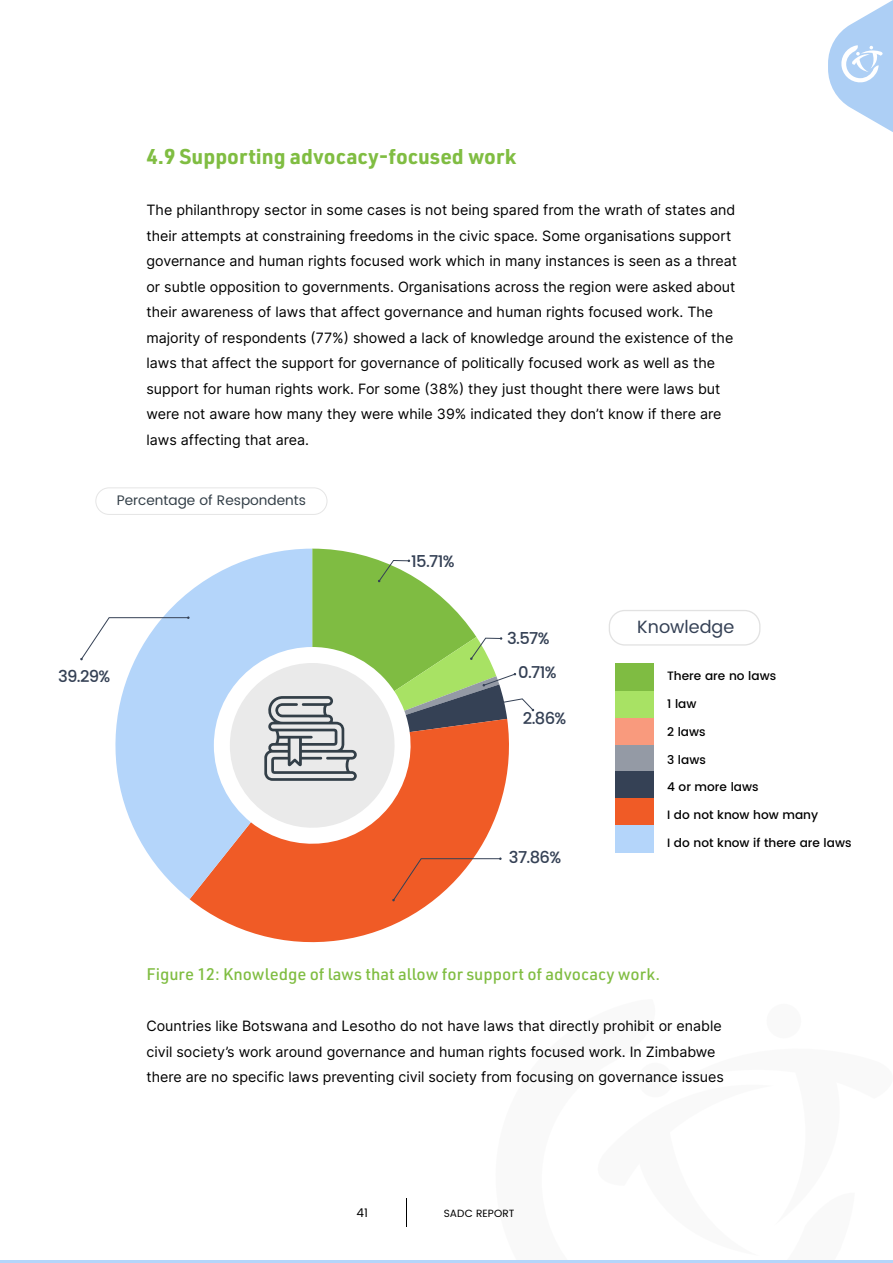
<style>
.page{position:relative;width:893px;height:1263px;background:#fff}
.page>*{position:absolute;margin:0;border:0;box-sizing:border-box;transform-origin:0 0}
.t1{font:700 21px "URWDIN";color:#80bd42}
.t2{font:17.7px "Poppins";color:#354155}
.t3{font:500 16.5px "URWDIN";color:#80bd42}
.t4{font:500 16.35px/33.3px "Poppins";letter-spacing:-.04em;color:#354155}
.t5{font:14.25px/25.5px "Inter";color:#000}
.t6{font:13.8px "Poppins";color:#333f48}
.t7{font:500 12.15px "Poppins";color:#000}
.t8{font:12px "Poppins";color:#000}
.t9{font:10.5px "Poppins";letter-spacing:.005em;color:#000}
</style>
<div class="page">
<svg style="left:406px;top:1198px;width:1px;height:28px"></svg>
<div style="left:609px;top:610px;width:151px;height:36px;border:1px solid #e2e2e2;border-radius:15px"></div>
<div style="left:615px;top:744px;width:39px;height:28px;background:#949aa5"></div>
<div style="left:615px;top:771px;width:39px;height:28px;background:#354155"></div>
<div style="left:615px;top:798px;width:39px;height:28px;background:#f05b26"></div>
<div style="left:615px;top:825px;width:39px;height:28px;background:#b4d5fa"></div>
<div style="left:615px;top:717px;width:39px;height:27px;background:#f99a7d"></div>
<div style="left:615px;top:690px;width:39px;height:27px;background:#a8e264"></div>
<div style="left:615px;top:663px;width:39px;height:27px;background:#7fbc42"></div>
<svg style="left:190px;top:838px;width:296px;height:105px;fill:#f05b26"></svg>
<svg style="left:115px;top:567px;width:197px;height:332px;fill:#b4d5fa"></svg>
<svg style="left:392px;top:857px;width:110px;height:44px"></svg>
<svg style="left:80px;top:616px;width:110px;height:44px"></svg>
<svg style="left:230px;top:549px;width:304px;height:289px"></svg>
<div style="left:95px;top:487px;width:232px;height:28px;border:1px solid #e5e5e5;border-radius:13px"></div>
<hr style="left:0;top:1260px;width:893px;height:3px;background:#b4d5fa">
<svg style="left:828px;top:0;width:65px;height:132px"></svg>
<h1 class="t1" style="left:146px;top:142px;width:371px">4.9 Supporting advocacy-focused work</h1>
<p class="t5" style="left:146px;top:197px;width:592px">The philanthropy sector in some cases is not being spared from the wrath of states and their attempts at constraining freedoms in the civic space. Some organisations support governance and human rights focused work which in many instances is seen as a threat or subtle opposition to governments. Organisations across the region were asked about their awareness of laws that affect governance and human rights focused work. The majority of respondents (77%) showed a lack of knowledge around the existence of the laws that affect the support for governance of politically focused work as well as the support for human rights work. For some (38%) they just thought there were laws but were not aware how many they were while 39% indicated they don’t know if there are laws affecting that area.</p>
<p class="t6" style="left:117px;top:491px;width:191px">Percentage of Respondents</p>
<p class="t4" style="left:411px;top:545px;width:45px">15.71%</p>
<p class="t4" style="left:58px;top:659px;width:54px">39.29%</p>
<p class="t4" style="left:518px;top:622px;width:40px;text-indent:-11px">3.57%<br>0.71%</p>
<p class="t4" style="left:523px;top:702px;width:45px">2.86%</p>
<p class="t4" style="left:509px;top:841px;width:54px">37.86%</p>
<p class="t2" style="left:637px;top:614px;width:99px">Knowledge</p>
<p class="t7" style="left:667px;top:667px;width:110px">There are no laws</p>
<p class="t7" style="left:667px;top:695px;width:31px">1 law</p>
<p class="t7" style="left:667px;top:722px;width:40px">2 laws</p>
<p class="t7" style="left:667px;top:750px;width:40px">3 laws</p>
<p class="t7" style="left:667px;top:778px;width:93px">4 or more laws</p>
<p class="t7" style="left:667px;top:806px;width:152px">I do not know how many</p>
<p class="t7" style="left:667px;top:834px;width:186px">I do not know if there are laws</p>
<p class="t3" style="left:146px;top:963px;width:515px">Figure 12: Knowledge of laws that allow for support of advocacy work.</p>
<p class="t5" style="left:146px;top:1013px;width:579px">Countries like Botswana and Lesotho do not have laws that directly prohibit or enable civil society’s work around governance and human rights focused work. In Zimbabwe there are no specific laws preventing civil society from focusing on governance issues</p>
<p class="t8" style="left:356px;top:1204px;width:13px">41</p>
<p class="t9" style="left:444px;top:1206px;width:72px">SADC REPORT</p>
</div>
